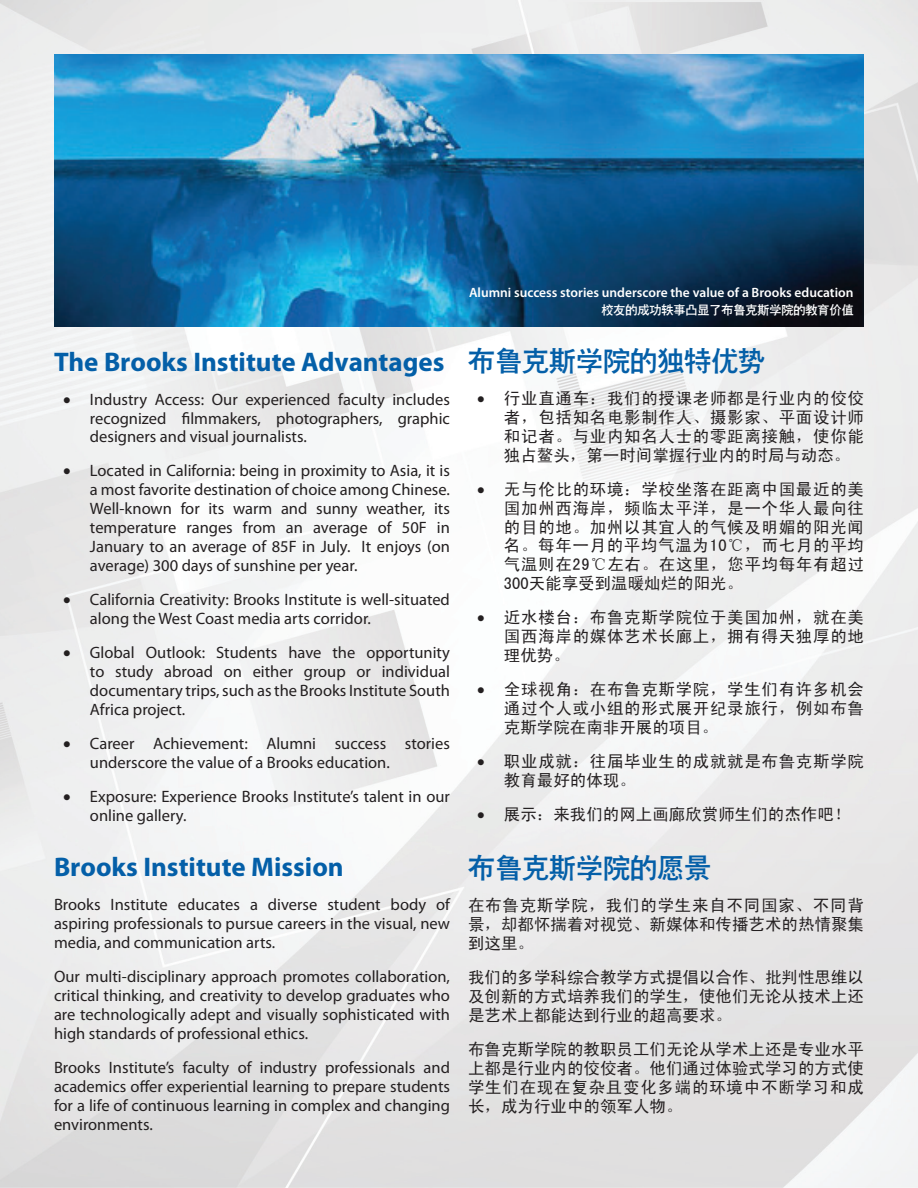
<style>
.page{position:relative;width:918px;height:1188px;background:#fff}
.page>*{position:absolute;margin:0;border:0;box-sizing:border-box;transform-origin:0 0}
.t1{font:700 27px "Myriad Pro";color:#045fa8}
.t2{font:27px "CT Cu Hei SJ";color:#045fa8}
.t3{font:16.5px/18.9px "Myriad Pro";color:#231f20;text-align:justify}
.t4{font:16.5px/18.9px "Sim Hei";letter-spacing:.04em;color:#231f20;text-align:justify}
.t5{font:16.5px "Sim Hei";color:#231f20}
.t6{font:600 13.5px "Myriad Pro";color:#fff}
.t7{font:12px "CT Cu Hei SJ";color:#fff}
</style>
<div class="page">
<img style="left:54px;top:54px;width:810px;height:273px">
<h1 class="t1" style="left:54px;top:344px;width:392px">The Brooks Institute Advantages</h1>
<p class="t3" style="left:90px;top:389px;width:361px;text-indent:-27px">• Industry Access: Our experienced faculty includes recognized filmmakers, photographers, graphic designers and visual journalists.</p>
<p class="t3" style="left:90px;top:461px;width:362px;text-indent:-27px">• Located in California: being in proximity to Asia, it is a most favorite destination of choice among Chinese.<br>Well-known for its warm and sunny weather, its temperature ranges from an average of 50F in January to an average of 85F in July. It enjoys (on average) 300 days of sunshine per year.</p>
<p class="t3" style="left:90px;top:590px;width:361px;text-indent:-27px">• California Creativity: Brooks Institute is well-situated along the West Coast media arts corridor.</p>
<p class="t3" style="left:90px;top:643px;width:362px;text-indent:-27px">• Global Outlook: Students have the opportunity to study abroad on either group or individual documentary trips, such as the Brooks Institute South Africa project.</p>
<p class="t3" style="left:90px;top:734px;width:361px;text-indent:-27px">• Career Achievement: Alumni success stories underscore the value of a Brooks education.</p>
<p class="t3" style="left:90px;top:787px;width:361px;text-indent:-27px">• Exposure: Experience Brooks Institute’s talent in our online gallery.</p>
<h1 class="t1" style="left:54px;top:849px;width:291px">Brooks Institute Mission</h1>
<p class="t3" style="left:54px;top:895px;width:398px">Brooks Institute educates a diverse student body of aspiring professionals to pursue careers in the visual, new media, and communication arts.</p>
<p class="t3" style="left:54px;top:967px;width:398px">Our multi-disciplinary approach promotes collaboration, critical thinking, and creativity to develop graduates who are technologically adept and visually sophisticated with high standards of professional ethics.</p>
<p class="t3" style="left:54px;top:1058px;width:398px">Brooks Institute’s faculty of industry professionals and academics offer experiential learning to prepare students for a life of continuous learning in complex and changing environments.</p>
<p class="t6" style="left:469px;top:284px;width:386px">Alumni success stories underscore the value of a Brooks education</p>
<p class="t7" style="left:602px;top:304px;width:253px">校友的成功轶事凸显了布鲁克斯学院的教育价值</p>
<h1 class="t2" style="left:468px;top:347px;width:298px">布鲁克斯学院的独特优势</h1>
<p class="t4" style="left:504px;top:388px;width:362px;text-indent:-27px">• 行业直通车：我们的授课老师都是行业内的佼佼者，包括知名电影制作人、摄影家、平面设计师和记者。与业内知名人士的零距离接触，使你能独占鳌头，第一时间掌握行业内的时局与动态。</p>
<p class="t4" style="left:504px;top:479px;width:362px;text-indent:-27px">• 无与伦比的环境：学校坐落在距离中国最近的美国加州西海岸，频临太平洋，是一个华人最向往的目的地。加州以其宜人的气候及明媚的阳光闻名。每年一月的平均气温为10℃，而七月的平均气温则在29℃左右。在这里，您平均每年有超过300天能享受到温暖灿烂的阳光。</p>
<p class="t4" style="left:504px;top:608px;width:362px;text-indent:-27px">• 近水楼台：布鲁克斯学院位于美国加州，就在美国西海岸的媒体艺术长廊上，拥有得天独厚的地理优势。</p>
<p class="t4" style="left:504px;top:680px;width:362px;text-indent:-27px">• 全球视角：在布鲁克斯学院，学生们有许多机会通过个人或小组的形式展开纪录旅行，例如布鲁克斯学院在南非开展的项目。</p>
<p class="t4" style="left:504px;top:752px;width:362px;text-indent:-27px">• 职业成就：往届毕业生的成就就是布鲁克斯学院教育最好的体现。</p>
<p class="t5" style="left:477px;top:806px;width:375px">• 展示：来我们的网上画廊欣赏师生们的杰作吧！</p>
<h1 class="t2" style="left:468px;top:854px;width:244px">布鲁克斯学院的愿景</h1>
<p class="t4" style="left:468px;top:896px;width:397px">在布鲁克斯学院，我们的学生来自不同国家、不同背景，却都怀揣着对视觉、新媒体和传播艺术的热情聚集到这里。</p>
<p class="t4" style="left:468px;top:968px;width:397px">我们的多学科综合教学方式提倡以合作、批判性思维以及创新的方式培养我们的学生，使他们无论从技术上还是艺术上都能达到行业的超高要求。</p>
<p class="t4" style="left:468px;top:1040px;width:397px">布鲁克斯学院的教职员工们无论从学术上还是专业水平上都是行业内的佼佼者。他们通过体验式学习的方式使学生们在现在复杂且变化多端的环境中不断学习和成长，成为行业中的领军人物。</p>
</div>
